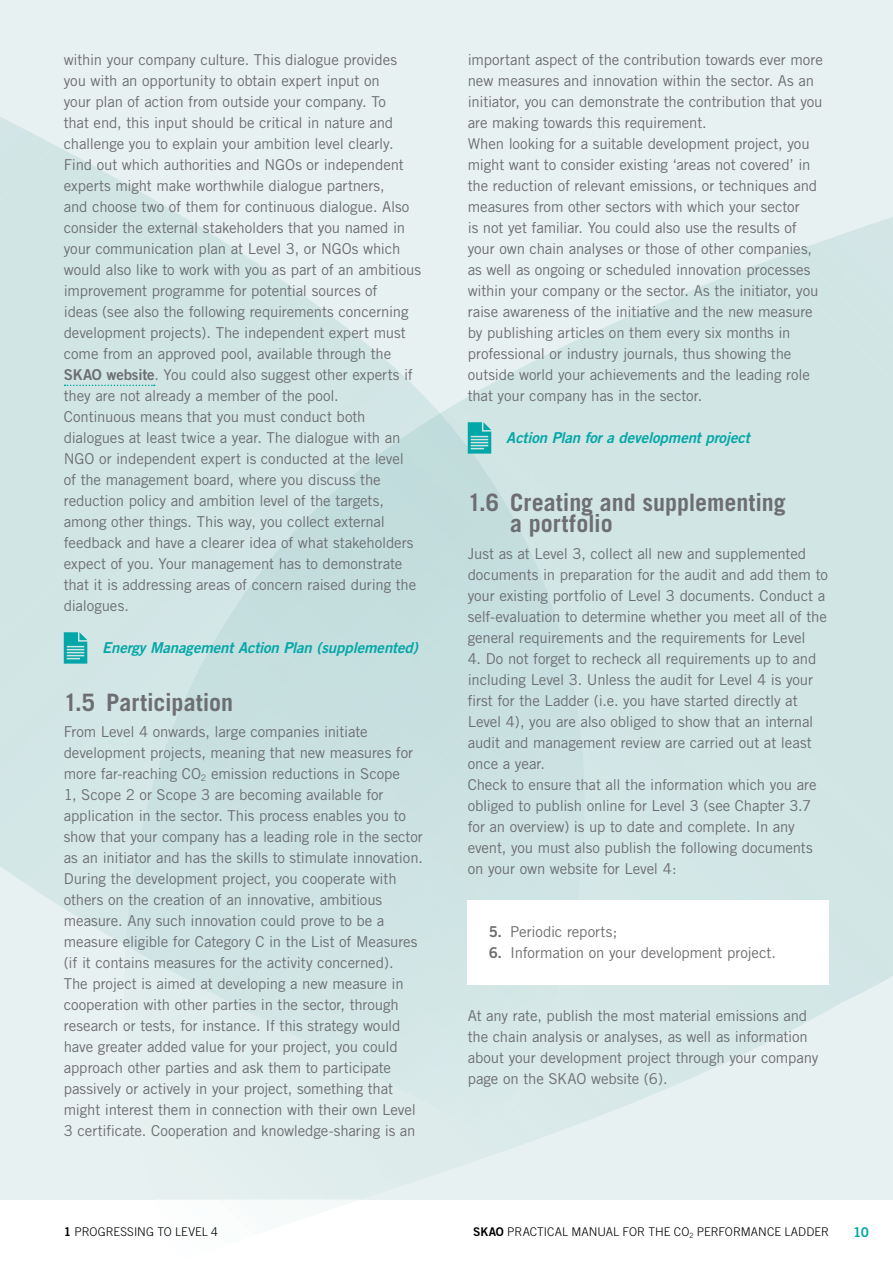
<style>
.page{position:relative;width:893px;height:1263px;background:#fff}
.page>*{position:absolute;margin:0;border:0;box-sizing:border-box;transform-origin:0 0}
.t1{font:700 24px/21px "Trade Gothic";color:#6d6e71}
.t2{font:15px/21px "Trade Gothic";letter-spacing:-.01em;color:#6d6e71}
.t3{font:italic 15px "Trade Gothic Bold Two";letter-spacing:-.005em;color:#03a7a7}
.t4{font:13.5px "Trade Gothic Bold Two";color:#03a7a7}
.t5{font:300 12px "Trade Gothic";letter-spacing:.005em;color:#000}
.s1{font-family:"Trade Gothic Bold Two"}
.s2{font-family:"Trade Gothic Bold Two";font-weight:400}
</style>
<div class="page">
<div style="left:0;top:0;width:893px;height:1199px;background:linear-gradient(to bottom,#dfecec,#ddebeb)"></div>
<img style="left:0;top:117px;width:439px;height:828px">
<img style="left:531px;top:838px;width:155px;height:303px">
<div style="left:686px;top:269px;width:103px;height:811px;background:#d2e5e5"></div>
<div style="left:789px;top:217px;width:104px;height:814px;background:#d2e5e5"></div>
<img style="left:441px;top:389px;width:41px;height:24px">
<img style="left:125px;top:413px;width:462px;height:726px">
<div style="left:468px;top:900px;width:361px;height:84px;background:#fff"></div>
<svg style="left:65px;top:385px;width:90px;height:1px"></svg>
<svg style="left:64px;top:632px;width:23px;height:32px"></svg>
<svg style="left:468px;top:422px;width:23px;height:32px"></svg>
<p class="t2" style="left:64px;top:49px;width:359px">within your company culture. This dialogue provides you with an opportunity to obtain expert input on<br>your plan of action from outside your company. To<br>that end, this input should be critical in nature and challenge you to explain your ambition level clearly.<br>Find out which authorities and NGOs or independent experts might make worthwhile dialogue partners,<br>and choose two of them for continuous dialogue. Also consider the external stakeholders that you named in your communication plan at Level 3, or NGOs which would also like to work with you as part of an ambitious improvement programme for potential sources of<br>ideas (see also the following requirements concerning development projects). The independent expert must come from an approved pool, available through the <span class="s1">SKAO website</span>. You could also suggest other experts if they are not already a member of the pool.<br>Continuous means that you must conduct both dialogues at least twice a year. The dialogue with an NGO or independent expert is conducted at the level<br>of the management board, where you discuss the reduction policy and ambition level of the targets, among other things. This way, you collect external feedback and have a clearer idea of what stakeholders expect of you. Your management has to demonstrate that it is addressing areas of concern raised during the dialogues.</p>
<p class="t3" style="left:102px;top:638px;width:317px">Energy Management Action Plan (supplemented)</p>
<h1 class="t1" style="left:64px;top:691px;width:171px">1.5 Participation</h1>
<p class="t2" style="left:64px;top:721px;width:361px">From Level 4 onwards, large companies initiate development projects, meaning that new measures for more far-reaching CO<sub>2</sub> emission reductions in Scope<br>1, Scope 2 or Scope 3 are becoming available for application in the sector. This process enables you to show that your company has a leading role in the sector as an initiator and has the skills to stimulate innovation.<br>During the development project, you cooperate with others on the creation of an innovative, ambitious measure. Any such innovation could prove to be a measure eligible for Category C in the List of Measures (if it contains measures for the activity concerned).<br>The project is aimed at developing a new measure in cooperation with other parties in the sector, through research or tests, for instance. If this strategy would have greater added value for your project, you could approach other parties and ask them to participate passively or actively in your project, something that might interest them in connection with their own Level 3 certificate. Cooperation and knowledge-sharing is an</p>
<p class="t5" style="left:64px;top:1225px;width:156px"><span class="s2">1</span> PROGRESSING TO LEVEL 4</p>
<p class="t2" style="left:468px;top:49px;width:357px">important aspect of the contribution towards ever more new measures and innovation within the sector. As an initiator, you can demonstrate the contribution that you are making towards this requirement.<br>When looking for a suitable development project, you might want to consider existing ‘areas not covered’ in the reduction of relevant emissions, or techniques and measures from other sectors with which your sector<br>is not yet familiar. You could also use the results of your own chain analyses or those of other companies, as well as ongoing or scheduled innovation processes within your company or the sector. As the initiator, you raise awareness of the initiative and the new measure by publishing articles on them every six months in professional or industry journals, thus showing the outside world your achievements and the leading role that your company has in the sector.</p>
<p class="t3" style="left:506px;top:428px;width:245px">Action Plan for a development project</p>
<h1 class="t1" style="left:510px;top:492px;width:277px;text-indent:-43px">1.6 Creating and supplementing a portfolio</h1>
<p class="t2" style="left:468px;top:543px;width:362px">Just as at Level 3, collect all new and supplemented documents in preparation for the audit and add them to your existing portfolio of Level 3 documents. Conduct a self-evaluation to determine whether you meet all of the general requirements and the requirements for Level</p>
<p class="t2" style="left:468px;top:648px;width:350px">4. Do not forget to recheck all requirements up to and including Level 3. Unless the audit for Level 4 is your first for the Ladder (i.e. you have started directly at Level 4), you are also obliged to show that an internal audit and management review are carried out at least once a year.<br>Check to ensure that all the information which you are obliged to publish online for Level 3 (see Chapter 3.7 for an overview) is up to date and complete. In any event, you must also publish the following documents on your own website for Level 4:</p>
<p class="t2" style="left:489px;top:921px;width:130px"><span class="s1">5.</span> Periodic reports;</p>
<p class="t2" style="left:489px;top:942px;width:289px"><span class="s1">6.</span> Information on your development project.</p>
<p class="t2" style="left:468px;top:1005px;width:352px">At any rate, publish the most material emissions and the chain analysis or analyses, as well as information about your development project through your company page on the SKAO website (6).</p>
<p class="t5" style="left:473px;top:1225px;width:358px"><span class="s2">SKAO</span> PRACTICAL MANUAL FOR THE CO<sub>2</sub> PERFORMANCE LADDER</p>
<p class="t4" style="left:853px;top:1223px;width:17px">10</p>
</div>
